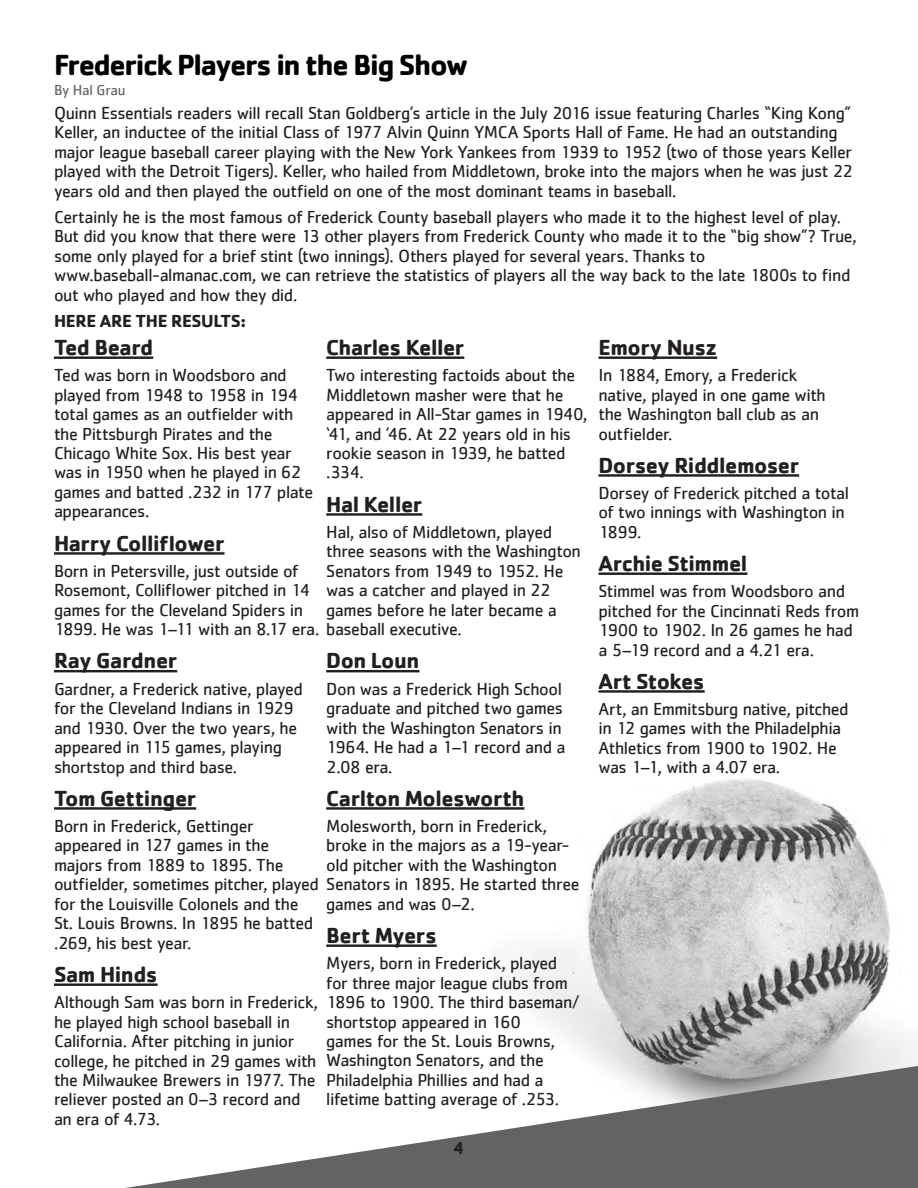
<style>
.page{position:relative;width:918px;height:1188px;background:#fff}
.page>*{position:absolute;margin:0;border:0;box-sizing:border-box;transform-origin:0 0}
.t1{font:700 30px "Cachet";letter-spacing:-.05em;color:#000}
.t2{font:700 22.5px "Cachet";letter-spacing:-.02em;color:#231f20}
.t3{font:18px/19.5px "Cachet";letter-spacing:-.025em;color:#231f20}
.t4{font:700 18px "Cachet";letter-spacing:-.02em;color:#231f20}
.t5{font:15px "Cachet";letter-spacing:-.015em;color:#636366}
</style>
<div class="page">
<img style="left:524px;top:779px;width:394px;height:287px">
<svg style="left:125px;top:1066px;width:793px;height:122px"></svg>
<hr style="left:54px;top:356px;width:99px;height:3px;background:#231f20">
<hr style="left:54px;top:552px;width:171px;height:3px;background:#231f20">
<hr style="left:54px;top:670px;width:123px;height:2px;background:#231f20">
<hr style="left:54px;top:807px;width:142px;height:3px;background:#231f20">
<hr style="left:54px;top:983px;width:104px;height:3px;background:#231f20">
<hr style="left:326px;top:356px;width:138px;height:3px;background:#231f20">
<hr style="left:326px;top:513px;width:96px;height:3px;background:#231f20">
<hr style="left:326px;top:670px;width:93px;height:2px;background:#231f20">
<hr style="left:326px;top:807px;width:198px;height:3px;background:#231f20">
<hr style="left:326px;top:944px;width:111px;height:3px;background:#231f20">
<hr style="left:598px;top:356px;width:119px;height:3px;background:#231f20">
<hr style="left:598px;top:474px;width:201px;height:3px;background:#231f20">
<hr style="left:598px;top:572px;width:149px;height:3px;background:#231f20">
<hr style="left:598px;top:690px;width:107px;height:3px;background:#231f20">
<p class="t1" style="left:54px;top:45px;width:416px">Frederick Players in the Big Show</p>
<p class="t5" style="left:54px;top:81px;width:73px">By Hal Grau</p>
<p class="t3" style="left:54px;top:102px;width:801px">Quinn Essentials readers will recall Stan Goldberg’s article in the July 2016 issue featuring Charles “King Kong” Keller, an inductee of the initial Class of 1977 Alvin Quinn YMCA Sports Hall of Fame. He had an outstanding major league baseball career playing with the New York Yankees from 1939 to 1952 (two of those years Keller played with the Detroit Tigers). Keller, who hailed from Middletown, broke into the majors when he was just 22 years old and then played the outfield on one of the most dominant teams in baseball.</p>
<p class="t3" style="left:54px;top:207px;width:804px">Certainly he is the most famous of Frederick County baseball players who made it to the highest level of play.<br>But did you know that there were 13 other players from Frederick County who made it to the “big show”? True, some only played for a brief stint (two innings). Others played for several years. Thanks to www.baseball-almanac.com, we can retrieve the statistics of players all the way back to the late 1800s to find out who played and how they did.</p>
<p class="t4" style="left:54px;top:309px;width:194px">HERE ARE THE RESULTS:</p>
<p class="t2" style="left:54px;top:333px;width:101px">Ted Beard</p>
<p class="t3" style="left:54px;top:365px;width:261px">Ted was born in Woodsboro and played from 1948 to 1958 in 194 total games as an outfielder with the Pittsburgh Pirates and the<br>Chicago White Sox. His best year was in 1950 when he played in 62 games and batted .232 in 177 plate appearances.</p>
<p class="t2" style="left:54px;top:528px;width:172px">Harry Colliflower</p>
<p class="t3" style="left:54px;top:561px;width:409px">Born in Petersville, just outside of<br>Rosemont, Colliflower pitched in 14<br>games for the Cleveland Spiders in<br>1899. He was 1–11 with an 8.17 era. baseball executive.</p>
<p class="t2" style="left:54px;top:646px;width:125px">Ray Gardner</p>
<p class="t3" style="left:54px;top:678px;width:251px">Gardner, a Frederick native, played for the Cleveland Indians in 1929 and 1930. Over the two years, he appeared in 115 games, playing shortstop and third base.</p>
<p class="t2" style="left:54px;top:783px;width:144px">Tom Gettinger</p>
<p class="t3" style="left:54px;top:816px;width:527px">Born in Frederick, Gettinger<br>appeared in 127 games in the<br>majors from 1889 to 1895. The<br>outfielder, sometimes pitcher, played Senators in 1895. He started three for the Louisville Colonels and the<br>St. Louis Browns. In 1895 he batted<br>.269, his best year.</p>
<p class="t2" style="left:54px;top:960px;width:105px">Sam Hinds</p>
<p class="t3" style="left:54px;top:992px;width:266px">Although Sam was born in Frederick, he played high school baseball in<br>California. After pitching in junior college, he pitched in 29 games with the Milwaukee Brewers in 1977. The reliever posted an 0–3 record and an era of 4.73.</p>
<p class="t2" style="left:326px;top:333px;width:140px">Charles Keller</p>
<p class="t3" style="left:326px;top:365px;width:263px">Two interesting factoids about the<br>Middletown masher were that he appeared in All-Star games in 1940, ‘41, and ’46. At 22 years old in his rookie season in 1939, he batted .334.</p>
<p class="t2" style="left:326px;top:489px;width:98px">Hal Keller</p>
<p class="t3" style="left:326px;top:522px;width:256px">Hal, also of Middletown, played three seasons with the Washington<br>Senators from 1949 to 1952. He was a catcher and played in 22 games before he later became a</p>
<p class="t2" style="left:326px;top:646px;width:95px">Don Loun</p>
<p class="t3" style="left:326px;top:678px;width:241px">Don was a Frederick High School graduate and pitched two games with the Washington Senators in<br>1964. He had a 1–1 record and a<br>2.08 era.</p>
<p class="t2" style="left:326px;top:783px;width:200px">Carlton Molesworth</p>
<p class="t3" style="left:326px;top:816px;width:245px">Molesworth, born in Frederick, broke in the majors as a 19-year&shy;old pitcher with the Washington</p>
<p class="t3" style="left:326px;top:894px;width:150px">games and was 0–2.</p>
<p class="t2" style="left:326px;top:921px;width:112px">Bert Myers</p>
<p class="t3" style="left:326px;top:953px;width:255px">Myers, born in Frederick, played for three major league clubs from<br>1896 to 1900. The third baseman/ shortstop appeared in 160<br>games for the St. Louis Browns,<br>Washington Senators, and the<br>Philadelphia Phillies and had a lifetime batting average of .253.</p>
<p class="t2" style="left:598px;top:333px;width:120px">Emory Nusz</p>
<p class="t3" style="left:598px;top:365px;width:229px">In 1884, Emory, a Frederick native, played in one game with the Washington ball club as an outfielder.</p>
<p class="t2" style="left:598px;top:450px;width:202px">Dorsey Riddlemoser</p>
<p class="t3" style="left:598px;top:483px;width:252px">Dorsey of Frederick pitched a total of two innings with Washington in<br>1899.</p>
<p class="t2" style="left:598px;top:549px;width:150px">Archie Stimmel</p>
<p class="t3" style="left:598px;top:581px;width:262px">Stimmel was from Woodsboro and pitched for the Cincinnati Reds from<br>1900 to 1902. In 26 games he had a 5–19 record and a 4.21 era.</p>
<p class="t2" style="left:598px;top:666px;width:108px">Art Stokes</p>
<p class="t3" style="left:598px;top:699px;width:252px">Art, an Emmitsburg native, pitched in 12 games with the Philadelphia<br>Athletics from 1900 to 1902. He was 1–1, with a 4.07 era.</p>
<p class="t4" style="left:453px;top:1136px;width:13px">4</p>
</div>
